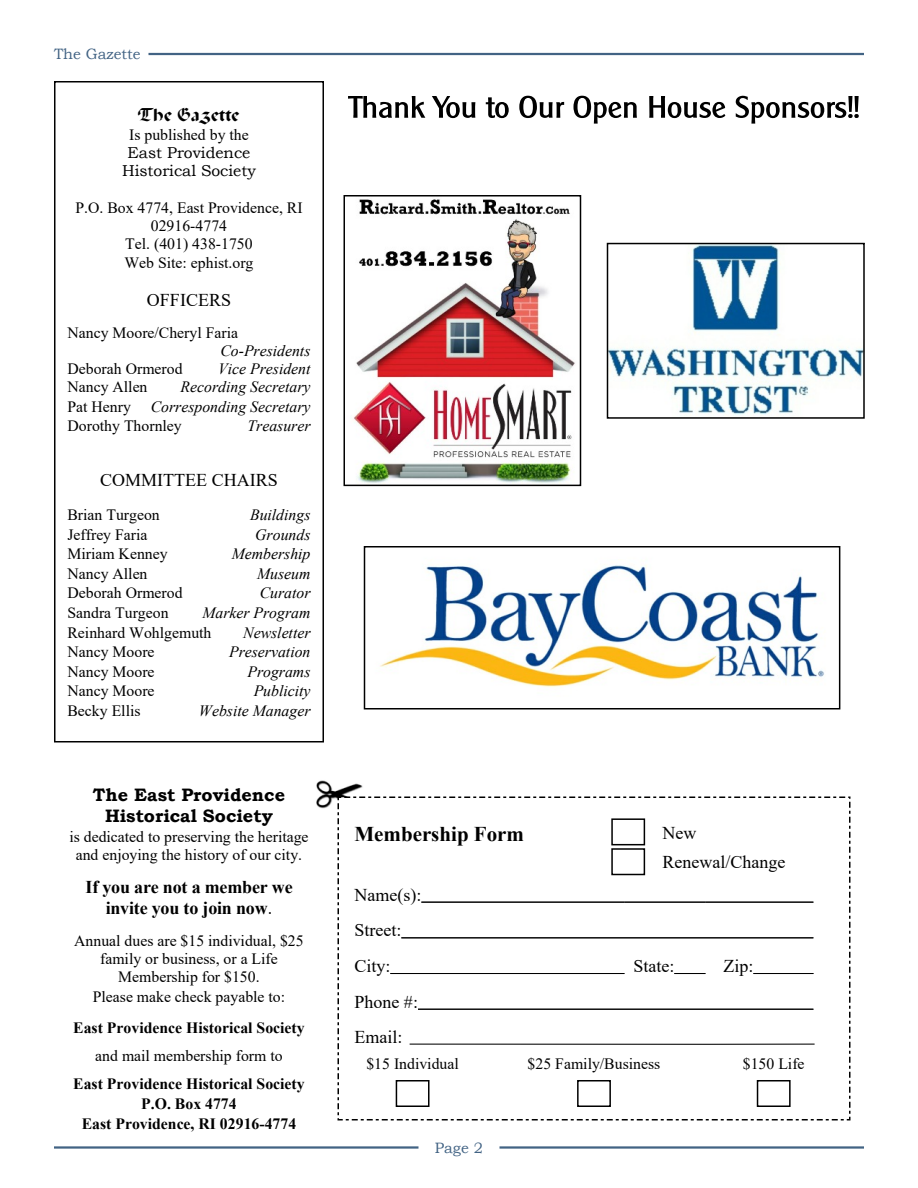
<style>
.page{position:relative;width:918px;height:1188px;background:#fff}
.page>*{position:absolute;margin:0;border:0;box-sizing:border-box;transform-origin:0 0}
.t1{font:700 21px "Times New Roman";color:#000}
.t2{font:18px/35.7px "Times New Roman";color:#000}
.t3{font:700 18px/20.7px "Times New Roman";letter-spacing:-.01em;color:#000;text-align:center}
.t4{font:700 18px/21.1px "Bookman Old Style";color:#000;text-align:center}
.t5{font:18px "Excalibur SF";color:#000}
.t6{font:15.75px/18.1px "Times New Roman";color:#000;text-align:center}
.t7{font:italic 15.75px "Times New Roman";color:#000}
.t8{font:700 15.75px/19.6px "Times New Roman";color:#000;text-align:center}
.t9{font:15.75px/18.5px "Bookman Old Style";color:#000;text-align:center}
.t10{font:15px "Bookman Old Style";color:#426384}
.s1{font-weight:400}
</style>
<div class="page">
<img style="left:316px;top:780px;width:47px;height:29px">
<hr style="left:148px;top:53px;width:716px;height:2px;background:#426384">
<hr style="left:54px;top:1146px;width:364px;height:3px;background:#426384">
<hr style="left:500px;top:1146px;width:364px;height:3px;background:#426384">
<div style="left:337px;top:796px;width:513px;height:324px;background:#fff;border:2px dashed #000"></div>
<hr style="left:421px;top:902px;width:203px;height:1px;background:#000">
<hr style="left:624px;top:902px;width:81px;height:1px;background:#000">
<hr style="left:705px;top:902px;width:108px;height:1px;background:#000">
<hr style="left:401px;top:937px;width:412px;height:1px;background:#000">
<hr style="left:390px;top:973px;width:234px;height:1px;background:#000">
<hr style="left:674px;top:973px;width:31px;height:1px;background:#000">
<hr style="left:753px;top:973px;width:60px;height:1px;background:#000">
<hr style="left:418px;top:1009px;width:395px;height:1px;background:#000">
<div style="left:611px;top:818px;width:34px;height:27px;background:#fff;border:2px solid #000"></div>
<div style="left:611px;top:848px;width:34px;height:27px;background:#fff;border:2px solid #000"></div>
<div style="left:396px;top:1080px;width:34px;height:27px;background:#fff;border:2px solid #000"></div>
<div style="left:577px;top:1080px;width:34px;height:27px;background:#fff;border:2px solid #000"></div>
<div style="left:757px;top:1080px;width:34px;height:27px;background:#fff;border:2px solid #000"></div>
<svg style="left:409px;top:1043px;width:406px;height:2px"></svg>
<div style="left:54px;top:81px;width:270px;height:661px;background:#fff;border:2px solid #000"></div>
<svg style="left:348px;top:96px;width:77px;height:22px"></svg>
<svg style="left:432px;top:96px;width:43px;height:22px"></svg>
<svg style="left:486px;top:97px;width:23px;height:21px"></svg>
<svg style="left:519px;top:96px;width:45px;height:22px"></svg>
<svg style="left:573px;top:96px;width:64px;height:28px"></svg>
<svg style="left:649px;top:96px;width:76px;height:22px"></svg>
<svg style="left:736px;top:96px;width:123px;height:28px"></svg>
<img style="left:610px;top:246px;width:252px;height:169px">
<div style="left:607px;top:243px;width:258px;height:176px;border:2px solid #000"></div>
<img style="left:353px;top:199px;width:222px;height:284px">
<div style="left:344px;top:195px;width:237px;height:291px;border:2px solid #000"></div>
<img style="left:380px;top:565px;width:444px;height:122px">
<div style="left:364px;top:546px;width:476px;height:164px;border:2px solid #000"></div>
<p class="t10" style="left:54px;top:49px;width:88px">The Gazette</p>
<p class="t5" style="left:139px;top:104px;width:102px">The Gazette</p>
<p class="t6" style="left:129px;top:127px;width:121px">Is published by the</p>
<p class="t9" style="left:122px;top:145px;width:135px">East Providence<br>Historical Society</p>
<p class="t6" style="left:75px;top:200px;width:229px">P.O. Box 4774, East Providence, RI<br>02916-4774<br>Tel. (401) 438-1750<br>Web Site: ephist.org</p>
<p class="t2" style="left:147px;top:284px;width:86px">OFFICERS</p>
<p class="t6" style="left:67px;top:325px;width:172px">Nancy Moore/Cheryl Faria</p>
<p class="t7" style="left:220px;top:345px;width:92px">Co-Presidents</p>
<p class="t6" style="left:67px;top:361px;width:117px">Deborah Ormerod</p>
<p class="t7" style="left:218px;top:363px;width:94px">Vice President</p>
<p class="t6" style="left:67px;top:379px;width:82px">Nancy Allen</p>
<p class="t7" style="left:181px;top:381px;width:131px">Recording Secretary</p>
<p class="t6" style="left:67px;top:399px;width:65px">Pat Henry</p>
<p class="t7" style="left:151px;top:401px;width:161px">Corresponding Secretary</p>
<p class="t6" style="left:67px;top:419px;width:116px">Dorothy Thornley</p>
<p class="t7" style="left:247px;top:421px;width:65px">Treasurer</p>
<p class="t2" style="left:100px;top:464px;width:179px">COMMITTEE CHAIRS</p>
<p class="t6" style="left:67px;top:507px;width:94px">Brian Turgeon</p>
<p class="t7" style="left:250px;top:509px;width:62px">Buildings</p>
<p class="t6" style="left:67px;top:527px;width:82px">Jeffrey Faria</p>
<p class="t7" style="left:255px;top:529px;width:57px">Grounds</p>
<p class="t6" style="left:67px;top:546px;width:102px">Miriam Kenney</p>
<p class="t7" style="left:232px;top:548px;width:80px">Membership</p>
<p class="t6" style="left:67px;top:566px;width:82px">Nancy Allen</p>
<p class="t7" style="left:257px;top:568px;width:55px">Museum</p>
<p class="t6" style="left:67px;top:586px;width:117px">Deborah Ormerod</p>
<p class="t7" style="left:260px;top:588px;width:52px">Curator</p>
<p class="t6" style="left:67px;top:605px;width:103px">Sandra Turgeon</p>
<p class="t7" style="left:202px;top:607px;width:110px">Marker Program</p>
<p class="t6" style="left:67px;top:625px;width:145px">Reinhard Wohlgemuth</p>
<p class="t7" style="left:243px;top:627px;width:69px">Newsletter</p>
<p class="t6" style="left:67px;top:644px;width:89px">Nancy Moore</p>
<p class="t7" style="left:229px;top:646px;width:83px">Preservation</p>
<p class="t6" style="left:67px;top:664px;width:89px">Nancy Moore</p>
<p class="t7" style="left:247px;top:666px;width:65px">Programs</p>
<p class="t6" style="left:67px;top:684px;width:89px">Nancy Moore</p>
<p class="t7" style="left:254px;top:686px;width:58px">Publicity</p>
<p class="t6" style="left:67px;top:703px;width:75px">Becky Ellis</p>
<p class="t7" style="left:199px;top:705px;width:113px">Website Manager</p>
<p class="t4" style="left:93px;top:786px;width:194px">The East Providence<br>Historical Society</p>
<p class="t6" style="left:69px;top:829px;width:241px">is dedicated to preserving the heritage and enjoying the history of our city.</p>
<p class="t3" style="left:86px;top:879px;width:209px">If you are not a member we invite you to join now<span class="s1">.</span></p>
<p class="t6" style="left:74px;top:933px;width:231px">Annual dues are $15 individual, $25 family or business, or a Life<br>Membership for $150.</p>
<p class="t6" style="left:93px;top:989px;width:194px">Please make check payable to:</p>
<p class="t8" style="left:73px;top:1020px;width:233px">East Providence Historical Society</p>
<p class="t6" style="left:95px;top:1049px;width:189px">and mail membership form to</p>
<p class="t8" style="left:73px;top:1076px;width:233px">East Providence Historical Society<br>P.O. Box 4774<br>East Providence, RI 02916-4774</p>
<h1 class="t1" style="left:354px;top:826px;width:171px">Membership Form</h1>
<p class="t2" style="left:354px;top:878px;width:68px">Name(s):<br>Street:<br>City:</p>
<p class="t2" style="left:354px;top:985px;width:65px">Phone #:<br>Email:</p>
<p class="t2" style="left:662px;top:819px;width:124px;line-height:29.8px">New<br>Renewal/Change</p>
<p class="t2" style="left:633px;top:950px;width:42px">State:</p>
<p class="t2" style="left:723px;top:950px;width:32px">Zip:</p>
<p class="t6" style="left:366px;top:1056px;width:94px">$15 Individual</p>
<p class="t6" style="left:528px;top:1056px;width:134px">$25 Family/Business</p>
<p class="t6" style="left:743px;top:1056px;width:63px">$150 Life</p>
<p class="t10" style="left:435px;top:1142px;width:50px">Page 2</p>
</div>
